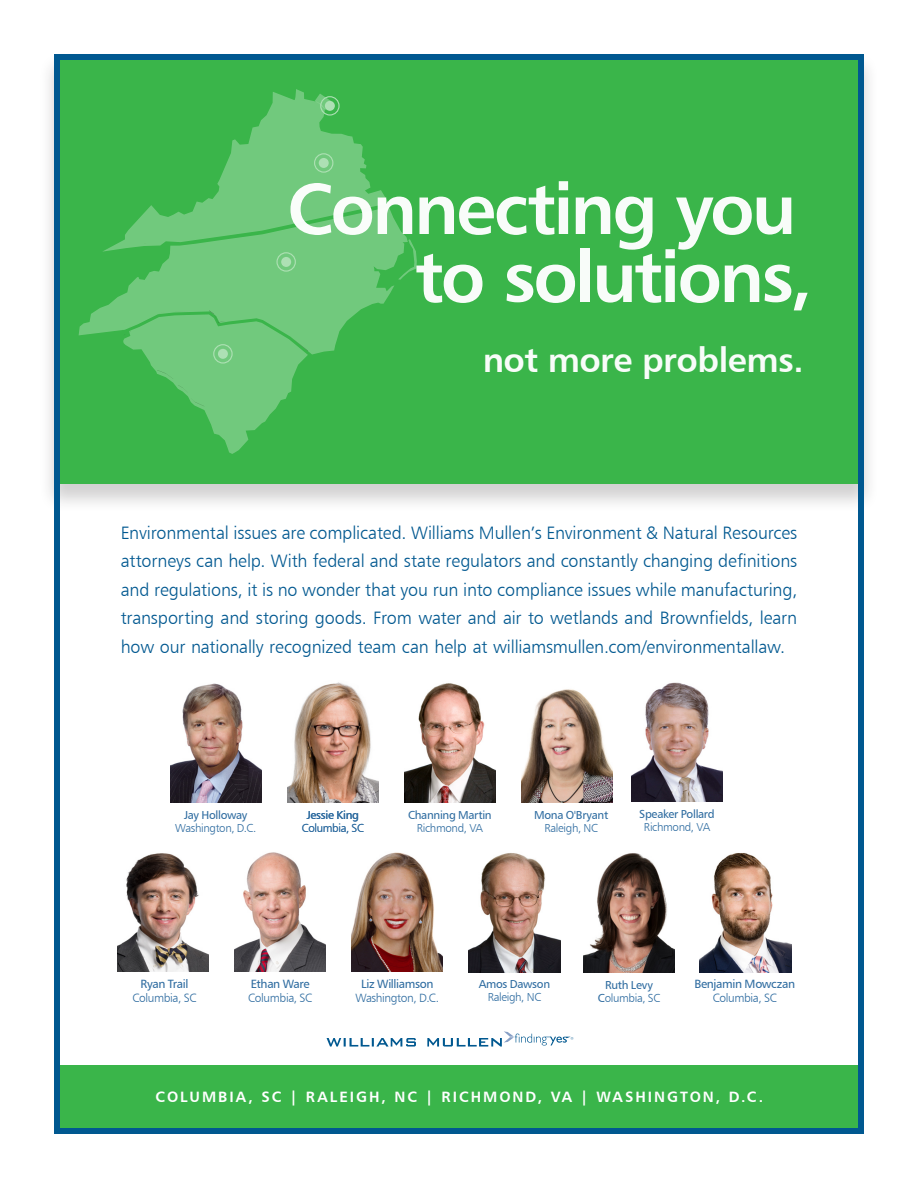
<style>
.page{position:relative;width:918px;height:1188px;background:#fff}
.page>*{position:absolute;margin:0;border:0;box-sizing:border-box;transform-origin:0 0}
.t1{font:72px/67.9px "Humanist 777 BT Bold B";letter-spacing:-.04em;color:#fff;text-align:right}
.t2{font:34.5px "Humanist 777 BT Bold B";letter-spacing:-.015em;color:#fff}
.t3{font:18px/28.5px "Humanist 777 BT Light B";letter-spacing:-.01em;color:#005890;text-align:justify}
.t4{font:15px "Humanist 777 BT Bold B";letter-spacing:.13em;color:#fff}
.t5{font:12px "Humanist 777 BT Light B";letter-spacing:-.03em;color:#306da1}
.t6{font:12px "Humanist 777 BT Roman B";letter-spacing:-.03em;color:#306da1}
.t7{font:11.55px "Humanist 777 BT Roman B";letter-spacing:-.025em;color:#306da1}
.t8{font:11.55px "Humanist 777 BT Light B";letter-spacing:-.03em;color:#306da1}
.s1{font-family:"Humanist 777 BT Roman B"}
</style>
<div class="page">
<div style="left:55px;top:1066px;width:809px;height:68px;background:#3ab54a"></div>
<div style="left:39px;top:52px;width:841px;height:461px;background:#231f20;opacity:.21"></div>
<div style="left:54px;top:54px;width:810px;height:430px;background:#3ab54a"></div>
<div style="left:54px;top:54px;width:810px;height:1080px;border:6px solid #005890"></div>
<img style="left:469px;top:853px;width:91px;height:119px">
<img style="left:287px;top:682px;width:91px;height:121px">
<img style="left:584px;top:853px;width:91px;height:120px">
<img style="left:352px;top:852px;width:91px;height:120px">
<img style="left:170px;top:683px;width:91px;height:120px">
<img style="left:700px;top:853px;width:91px;height:119px">
<img style="left:235px;top:852px;width:91px;height:120px">
<svg style="left:150px;top:89px;width:239px;height:118px"></svg>
<svg style="left:79px;top:207px;width:338px;height:148px;fill:#71c97d"></svg>
<svg style="left:315px;top:94px;width:16px;height:16px"></svg>
<svg style="left:122px;top:311px;width:186px;height:143px"></svg>
<div style="left:320px;top:96px;width:20px;height:20px;border:1px solid #fff;border-radius:50%"></div>
<svg style="left:325px;top:101px;width:10px;height:10px"></svg>
<div style="left:314px;top:153px;width:19px;height:20px;border:1px solid #fff;border-radius:50%"></div>
<svg style="left:319px;top:158px;width:10px;height:10px"></svg>
<div style="left:213px;top:344px;width:20px;height:20px;border:1px solid #fff;border-radius:50%"></div>
<svg style="left:218px;top:349px;width:10px;height:10px"></svg>
<div style="left:276px;top:252px;width:20px;height:20px;border:1px solid #fff;border-radius:50%"></div>
<svg style="left:281px;top:257px;width:10px;height:10px"></svg>
<svg style="left:327px;top:1031px;width:246px;height:16px"></svg>
<img style="left:405px;top:683px;width:91px;height:120px">
<img style="left:521px;top:689px;width:92px;height:114px">
<img style="left:632px;top:682px;width:91px;height:119px">
<img style="left:117px;top:853px;width:91px;height:119px">
<h1 class="t1" style="left:287px;top:173px;width:527px">Connecting you to solutions,</h1>
<h2 class="t2" style="left:483px;top:338px;width:322px">not more problems.</h2>
<p class="t3" style="left:121px;top:518px;width:678px">Environmental issues are complicated. Williams Mullen’s Environment &amp; Natural Resources attorneys can help. With federal and state regulators and constantly changing definitions and regulations, it is no wonder that you run into compliance issues while manufacturing, transporting and storing goods. From water and air to wetlands and Brownfields, learn how our nationally recognized team can help at williamsmullen.com/environmentallaw.</p>
<p class="t7" style="left:184px;top:808px;width:65px">Jay Holloway</p>
<p class="t8" style="left:175px;top:821px;width:83px">Washington, D.C.</p>
<p class="t7" style="left:307px;top:808px;width:54px">Jessie King</p>
<p class="t8" style="left:302px;top:821px;width:63px">Columbia, SC</p>
<p class="t7" style="left:408px;top:808px;width:85px">Channing Martin</p>
<p class="t8" style="left:417px;top:821px;width:68px">Richmond, VA</p>
<p class="t7" style="left:534px;top:808px;width:76px">Mona O'Bryant</p>
<p class="t8" style="left:544px;top:821px;width:55px">Raleigh, NC</p>
<p class="t7" style="left:639px;top:806px;width:77px">Speaker Pollard</p>
<p class="t8" style="left:644px;top:819px;width:68px">Richmond, VA</p>
<p class="t6" style="left:140px;top:977px;width:50px">Ryan Trail</p>
<p class="t5" style="left:132px;top:990px;width:66px">Columbia, SC</p>
<p class="t6" style="left:251px;top:977px;width:61px">Ethan Ware</p>
<p class="t5" style="left:248px;top:990px;width:66px">Columbia, SC</p>
<p class="t6" style="left:361px;top:977px;width:74px">Liz Williamson</p>
<p class="t5" style="left:355px;top:990px;width:85px">Washington, D.C.</p>
<p class="t7" style="left:479px;top:977px;width:73px">Amos Dawson</p>
<p class="t8" style="left:488px;top:990px;width:55px">Raleigh, NC</p>
<p class="t7" style="left:605px;top:977px;width:49px">Ruth Levy</p>
<p class="t8" style="left:598px;top:991px;width:64px"><span class="s1">C</span>olumbia, SC</p>
<p class="t6" style="left:694px;top:977px;width:102px">Benjamin Mowczan</p>
<p class="t5" style="left:713px;top:990px;width:66px">Columbia, SC</p>
<p class="t4" style="left:156px;top:1088px;width:609px">COLUMBIA, SC | RALEIGH, NC | RICHMOND, VA | WASHINGTON, D.C.</p>
</div>
